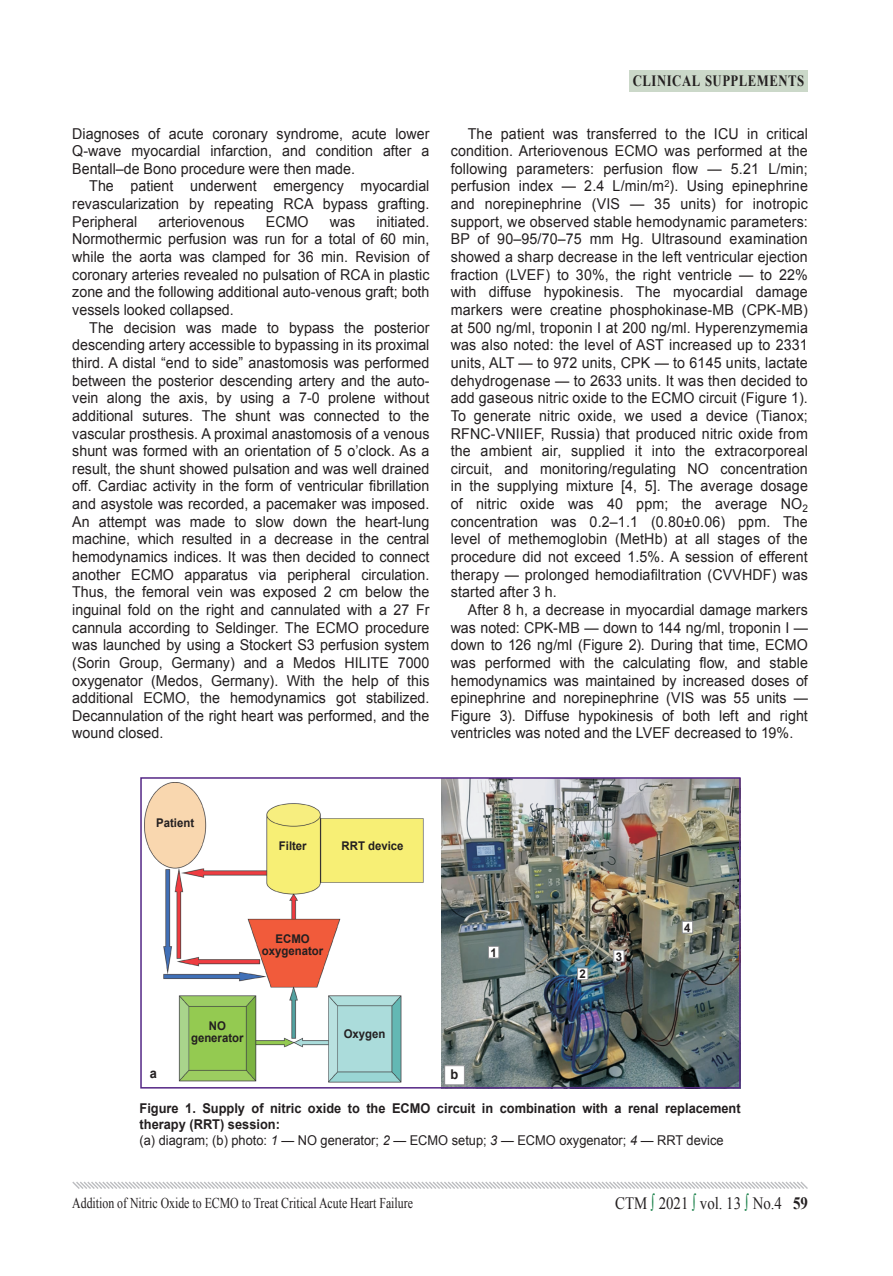
<style>
.page{position:relative;width:893px;height:1276px;background:#fff}
.page>*{position:absolute;margin:0;border:0;box-sizing:border-box;transform-origin:0 0}
.t1{font:17.4px "Times New Roman";color:#231f20;scale:.86 1}
.t2{font:700 15.75px "Times New Roman";letter-spacing:.04em;color:#231f20;scale:.81 1}
.Основной_англ{font:15px/17.7px "Arial";color:#231f20;text-align:justify;scale:.95 1}
.Колонтитул{font:15px "Times New Roman";color:#231f20;scale:.79 1}
.Подрис_подпись{font:700 13.5px/16.2px "Arial";color:#231f20;scale:.95 1}
.Подрис_подпись-2{font:13.5px "Arial";color:#231f20;scale:.95 1}
.Подрис_подпись-3{font:700 12px/12px "Arial";color:#231f20;text-align:center;scale:.95 1}
.s1{font-style:italic}
.s2{color:#221e1f}
.s3{color:#127c43}
.s4{font-weight:700}
</style>
<div class="page">
<svg style="left:72px;top:1181px;width:736px;height:8px"></svg>
<div style="left:629px;top:70px;width:179px;height:21px;background:#cbd8c9"></div>
<img style="left:145px;top:783px;width:279px;height:299px">
<img style="left:441px;top:780px;width:297px;height:305px">
<div style="left:614px;top:950px;width:10px;height:12px;background:#fff"></div>
<div style="left:613px;top:950px;width:11px;height:12px;border:1px solid #8b8d90"></div>
<div style="left:682px;top:921px;width:11px;height:12px;background:#fff"></div>
<div style="left:682px;top:921px;width:11px;height:12px;border:1px solid #8b8d90"></div>
<div style="left:578px;top:968px;width:10px;height:11px;background:#fff"></div>
<div style="left:577px;top:967px;width:11px;height:13px;border:1px solid #8b8d90"></div>
<div style="left:488px;top:946px;width:11px;height:12px;background:#fff"></div>
<div style="left:488px;top:946px;width:11px;height:12px;border:1px solid #8b8d90"></div>
<div style="left:140px;top:777px;width:601px;height:311px;border:2px solid #542685"></div>
<div style="left:445px;top:1065px;width:19px;height:19px;background:#fff"></div>
<div style="left:444px;top:1065px;width:21px;height:20px;border:1px solid #8b8d90"></div>
<p class="Основной_англ" style="left:72px;top:125px;width:377px">Diagnoses of acute coronary syndrome, acute lower Q-wave myocardial infarction, and condition after a Bentall–de Bono procedure were then made.</p>
<p class="Основной_англ" style="left:72px;top:177px;width:377px;text-indent:17px">The patient underwent emergency myocardial revascularization by repeating RCA bypass grafting.<br>Peripheral</p>
<p class="Основной_англ" style="left:158px;top:213px;width:92px">arteriovenous</p>
<p class="Основной_англ" style="left:266px;top:213px;width:47px">ECMO</p>
<p class="Основной_англ" style="left:330px;top:213px;width:28px">was</p>
<p class="Основной_англ" style="left:72px;top:213px;width:377px;text-indent:304px">initiated.<br>Normothermic perfusion was run for a total of 60 min, while the aorta was clamped for 36 min. Revision of coronary arteries revealed no pulsation of RCA in plastic zone and the following additional auto-venous graft; both vessels looked collapsed.</p>
<p class="Основной_англ" style="left:72px;top:319px;width:377px;text-indent:17px">The decision was made to bypass the posterior descending artery accessible to bypassing in its proximal third. A distal “end to side” anastomosis was performed between the posterior descending artery and the auto&shy;vein along the axis, by using a 7-0 prolene without additional sutures. The shunt was connected to the vascular prosthesis. A proximal anastomosis of a venous shunt was formed with an orientation of 5 o’clock. As a result, the shunt showed pulsation and was well drained off. Cardiac activity in the form of ventricular fibrillation and asystole was recorded, a pacemaker was imposed.<br>An attempt was made to slow down the heart-lung machine, which resulted in a decrease in the central hemodynamics indices. It was then decided to connect another ECMO apparatus via peripheral circulation.<br>Thus, the femoral vein was exposed 2 cm below the inguinal fold on the right and cannulated with a 27 Fr cannula according to Seldinger. The ECMO procedure was launched by using a Stockert S3 perfusion system (Sorin Group, Germany) and a Medos HILITE 7000 oxygenator (Medos, Germany). With the help of this additional ECMO, the hemodynamics got stabilized.<br>Decannulation of the right heart was performed, and the wound closed.</p>
<p class="t2" style="left:633px;top:70px;width:213px">CLINICAL SUPPLEMENTS</p>
<p class="Основной_англ" style="left:451px;top:125px;width:377px;text-indent:17px">The patient was transferred to the ICU in critical condition. Arteriovenous ECMO was performed at the following parameters: perfusion flow — 5.21 L/min; perfusion index — 2.4 L/min/m<sup>2</sup>). Using epinephrine and norepinephrine (VIS — 35 units) for inotropic support, we observed stable hemodynamic parameters:<br>BP of 90–95/70–75 mm Hg. Ultrasound examination showed a sharp decrease in the left ventricular ejection fraction (LVEF) to 30%, the right ventricle — to 22% with diffuse hypokinesis. The myocardial damage markers were creatine phosphokinase-MB (CPK-MB) at 500 ng/ml, troponin I at 200 ng/ml. Hyperenzymemia was also noted: the level of AST increased up to 2331 units, ALT — to 972 units, CPK — to 6145 units, lactate dehydrogenase — to 2633 units. It was then decided to add gaseous nitric oxide to the ECMO circuit (Figure 1).<br>To generate nitric oxide, we used a device (Tianox; RFNC-VNIIEF, Russia) that produced nitric oxide from the ambient air, supplied it into the extracorporeal circuit, and monitoring/regulating NO concentration in the supplying mixture [4, 5]. The average dosage of nitric oxide was 40 ppm; the average NO<sub>2 </sub>concentration was 0.2–1.1 (0.80±0.06) ppm. The level of methemoglobin (MetHb) at all stages of the procedure did not exceed 1.5%. A session of efferent therapy — prolonged hemodiafiltration (CVVHDF) was started after 3 h.</p>
<p class="Основной_англ" style="left:451px;top:601px;width:377px;text-indent:17px">After 8 h, a decrease in myocardial damage markers was noted: CPK-MB — down to 144 ng/ml, troponin I — down to 126 ng/ml (Figure 2). During that time, ECMO was performed with the calculating flow, and stable hemodynamics was maintained by increased doses of epinephrine and norepinephrine (VIS was 55 units — Figure 3). Diffuse hypokinesis of both left and right ventricles was noted and the LVEF decreased to 19%.</p>
<p class="Подрис_подпись-3" style="left:156px;top:817px;width:42px">Patient</p>
<p class="Подрис_подпись-3" style="left:279px;top:840px;width:31px">Filter</p>
<p class="Подрис_подпись-3" style="left:342px;top:840px;width:67px">RRT device</p>
<p class="Подрис_подпись-3" style="left:262px;top:933px;width:66px">ECMO oxygenator</p>
<p class="Подрис_подпись-3" style="left:191px;top:1020px;width:57px">NO generator</p>
<p class="Подрис_подпись-3" style="left:344px;top:1027px;width:46px">Oxygen</p>
<p class="Подрис_подпись-3" style="left:490px;top:947px;width:8px">1</p>
<p class="Подрис_подпись-3" style="left:580px;top:968px;width:8px">2</p>
<p class="Подрис_подпись-3" style="left:616px;top:950px;width:8px">3</p>
<p class="Подрис_подпись-3" style="left:684px;top:922px;width:8px">4</p>
<p class="Подрис_подпись" style="left:150px;top:1065px;width:9px">а</p>
<p class="Подрис_подпись" style="left:451px;top:1066px;width:10px">b</p>
<p class="Подрис_подпись" style="left:140px;top:1100px;width:634px">Figure 1. Supply of nitric oxide to the ECMO circuit in combination with a renal replacement therapy (RRT) session:</p>
<p class="Подрис_подпись-2" style="left:140px;top:1131px;width:616px">(a) diagram; (b) photo: <span class="s1">1</span> — NO <span class="s2">generator</span>; <span class="s1">2</span> — ECMO setup; <span class="s1">3</span> — ECMO oxygenator; <span class="s1">4</span> — RRT device</p>
<p class="Колонтитул" style="left:72px;top:1192px;width:433px">Addition of Nitric Oxide to ECMO to Treat Critical Acute Heart Failure</p>
<p class="t1" style="left:615px;top:1191px;width:226px">СТМ <span class="s3">∫</span> 2021 <span class="s3">∫</span> vol. 13 <span class="s3">∫</span> No.4 <span class="s4">59</span></p>
</div>
